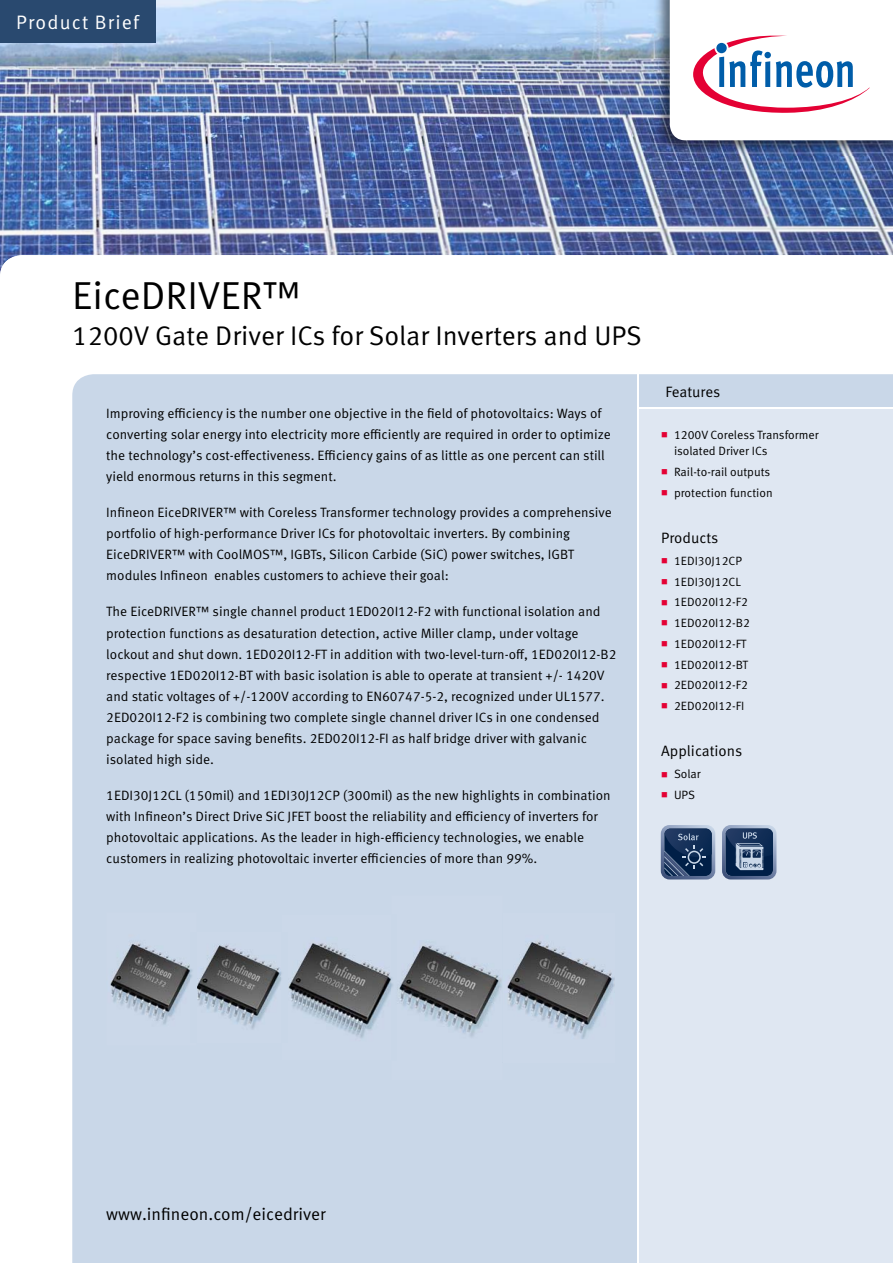
<style>
.page{position:relative;width:893px;height:1263px;background:#fff}
.page>*{position:absolute;margin:0;border:0;box-sizing:border-box;transform-origin:0 0}
.t1{font:39px "Infineon Meta";color:#000}
.t2{font:27px "Infineon Meta";color:#000}
.t3{font:19.5px "Infineon Meta";letter-spacing:.06em;color:#fff}
.t4{font:17.25px "Infineon Meta";color:#000}
.t5{font:15px "Infineon Meta";color:#000}
.t6{font:13.5px/21px "Infineon Meta";color:#000}
.t7{font:12px/20.7px "Infineon Meta";color:#000}
</style>
<div class="page">
<img style="left:0;top:0;width:893px;height:255px">
<img style="left:654px;top:0;width:239px;height:156px">
<div style="left:0;top:0;width:155px;height:43px;background:#29496f"></div>
<svg style="left:670px;top:0;width:223px;height:140px"></svg>
<div style="left:72px;top:374px;width:821px;height:889px;background:#c9d7e8"></div>
<div style="left:638px;top:408px;width:255px;height:855px;background:#dfe7f2"></div>
<hr style="left:637px;top:374px;width:2px;height:889px;background:#fff">
<hr style="left:638px;top:407px;width:255px;height:2px;background:#fff">
<img style="left:197px;top:933px;width:85px;height:109px">
<img style="left:106px;top:912px;width:91px;height:134px">
<img style="left:282px;top:915px;width:109px;height:145px">
<img style="left:391px;top:895px;width:112px;height:185px">
<svg style="left:661px;top:825px;width:54px;height:54px;background:#395176"></svg>
<svg style="left:722px;top:825px;width:54px;height:54px;background:#4a6283"></svg>
<img style="left:502px;top:913px;width:112px;height:149px">
<h3 class="t3" style="left:16px;top:10px;width:124px">Product Brief</h3>
<h1 class="t1" style="left:72px;top:272px;width:230px">EiceDRIVER™</h1>
<h2 class="t2" style="left:72px;top:319px;width:571px">1200V Gate Driver ICs for Solar Inverters and UPS</h2>
<p class="t6" style="left:106px;top:403px;width:506px">Improving efficiency is the number one objective in the field of photovoltaics: Ways of converting solar energy into electricity more efficiently are required in order to optimize the technology’s cost-effectiveness. Efficiency gains of as little as one percent can still yield enormous returns in this segment.</p>
<p class="t6" style="left:106px;top:502px;width:507px">Infineon EiceDRIVER™ with Coreless Transformer technology provides a comprehensive portfolio of high-performance Driver ICs for photovoltaic inverters. By combining EiceDRIVER™ with CoolMOS™, IGBTs, Silicon Carbide (SiC) power switches, IGBT modules Infineon enables customers to achieve their goal:</p>
<p class="t6" style="left:106px;top:601px;width:512px">The EiceDRIVER™ single channel product 1ED020I12-F2 with functional isolation and protection functions as desaturation detection, active Miller clamp, under voltage lockout and shut down. 1ED020I12-FT in addition with two-level-turn-off, 1ED020I12-B2 respective 1ED020I12-BT with basic isolation is able to operate at transient +/- 1420V and static voltages of +/-1200V according to EN60747-5-2, recognized under UL1577.<br>2ED020I12-F2 is combining two complete single channel driver ICs in one condensed package for space saving benefits. 2ED020I12-FI as half bridge driver with galvanic isolated high side.</p>
<p class="t6" style="left:106px;top:784px;width:506px">1EDI30J12CL (150mil) and 1EDI30J12CP (300mil) as the new highlights in combination with Infineon’s Direct Drive SiC JFET boost the reliability and efficiency of inverters for photovoltaic applications. As the leader in high-efficiency technologies, we enable customers in realizing photovoltaic inverter efficiencies of more than 99%.</p>
<p class="t5" style="left:665px;top:383px;width:56px">Features</p>
<p class="t7" style="left:674px;top:426px;width:146px;line-height:16.5px">1200V Coreless Transformer isolated Driver ICs</p>
<p class="t7" style="left:674px;top:461px;width:100px">Rail-to-rail outputs protection function</p>
<p class="t5" style="left:661px;top:529px;width:59px">Products</p>
<p class="t7" style="left:674px;top:550px;width:77px">1EDI30J12CP<br>1EDI30J12CL<br>1ED020I12-F2<br>1ED020I12-B2<br>1ED020I12-FT<br>1ED020I12-BT<br>2ED020I12-F2<br>2ED020I12-FI</p>
<p class="t5" style="left:661px;top:742px;width:83px">Applications</p>
<p class="t7" style="left:674px;top:764px;width:28px">Solar<br>UPS</p>
<p class="t4" style="left:106px;top:1204px;width:221px">www.infineon.com/eicedriver</p>
</div>
